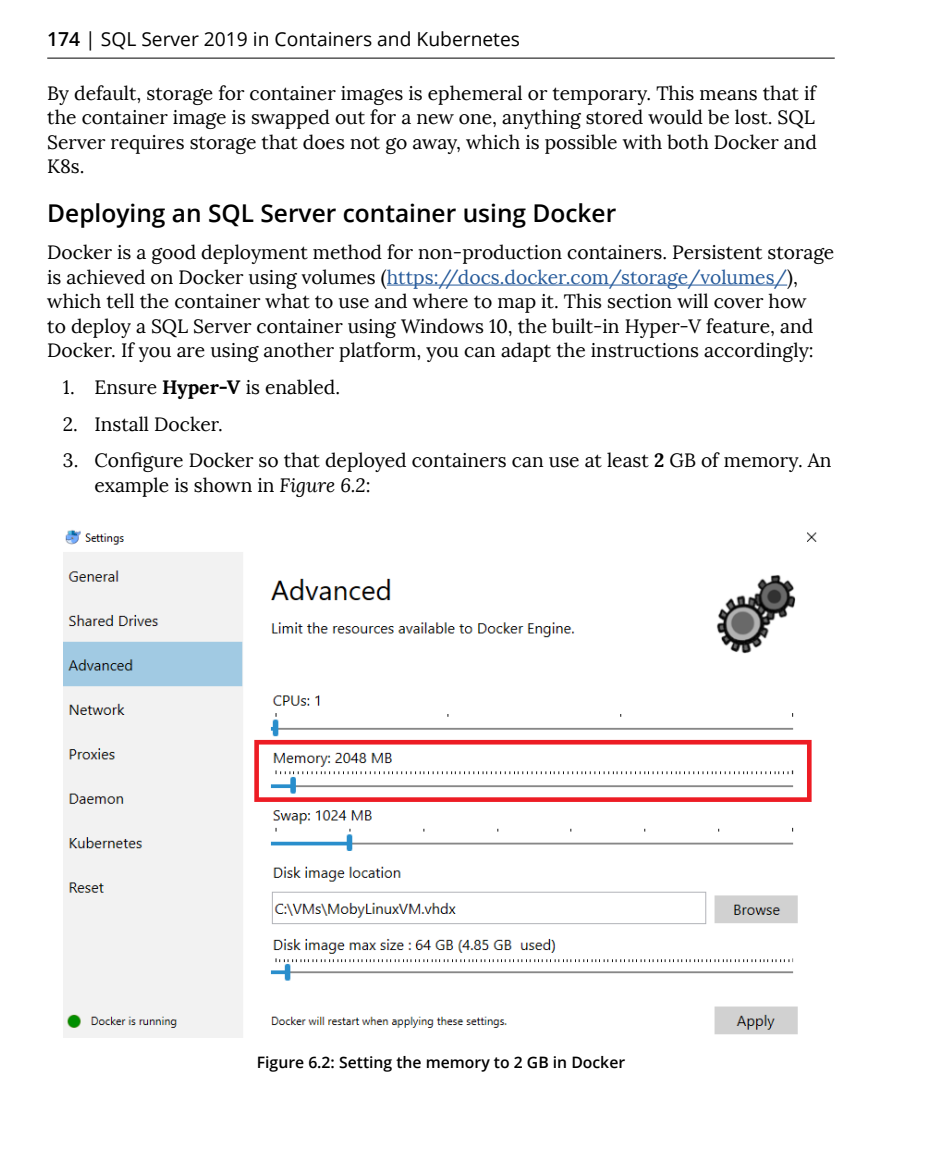
<style>
.page{position:relative;width:945px;height:1166px;background:#fff}
.page>*{position:absolute;margin:0;border:0;box-sizing:border-box;transform-origin:0 0}
.t1{font:600 24.5px "Open Sans";color:#000}
.t2{font:19.25px/24.5px "Lora";color:#000}
.t3{font:19.25px "Open Sans";color:#000}
.t4{font:600 15.75px "Open Sans";color:#000}
.s1{font-weight:600}
.s2{color:#275b9b}
.s3{font-weight:700}
.s4{font-style:italic}
</style>
<div class="page">
<hr style="left:47px;top:58px;width:788px;height:1px;background:#000">
<hr style="left:387px;top:284px;width:400px;height:1px;background:#275b9b">
<img style="left:63px;top:530px;width:754px;height:507px">
<p class="t3" style="left:47px;top:26px;width:474px"><span class="s1">174</span> | SQL Server 2019 in Containers and Kubernetes</p>
<p class="t2" style="left:47px;top:81px;width:771px;text-align:justify">By default, storage for container images is ephemeral or temporary. This means that if the container image is swapped out for a new one, anything stored would be lost. SQL Server requires storage that does not go away, which is possible with both Docker and K8s.</p>
<p class="t1" style="left:47px;top:197px;width:571px">Deploying an SQL Server container using Docker</p>
<p class="t2" style="left:47px;top:240px;width:789px">Docker is a good deployment method for non-production containers. Persistent storage is achieved on Docker using volumes (<span class="s2">https://docs.docker.com/storage/volumes/</span>), which tell the container what to use and where to map it. This section will cover how<br>to deploy a SQL Server container using Windows 10, the built-in Hyper-V feature, and Docker. If you are using another platform, you can adapt the instructions accordingly:</p>
<p class="t2" style="left:63px;top:375px;width:279px">1. Ensure <span class="s3">Hyper-V</span> is enabled.</p>
<p class="t2" style="left:63px;top:412px;width:162px">2. Install Docker.</p>
<p class="t2" style="left:94px;top:448px;width:739px;text-indent:-31px">3. Configure Docker so that deployed containers can use at least <span class="s3">2</span> GB of memory. An example is shown in <span class="s4">Figure 6.2</span>:</p>
<p class="t4" style="left:257px;top:1051px;width:370px">Figure 6.2: Setting the memory to 2 GB in Docker</p>
</div>
